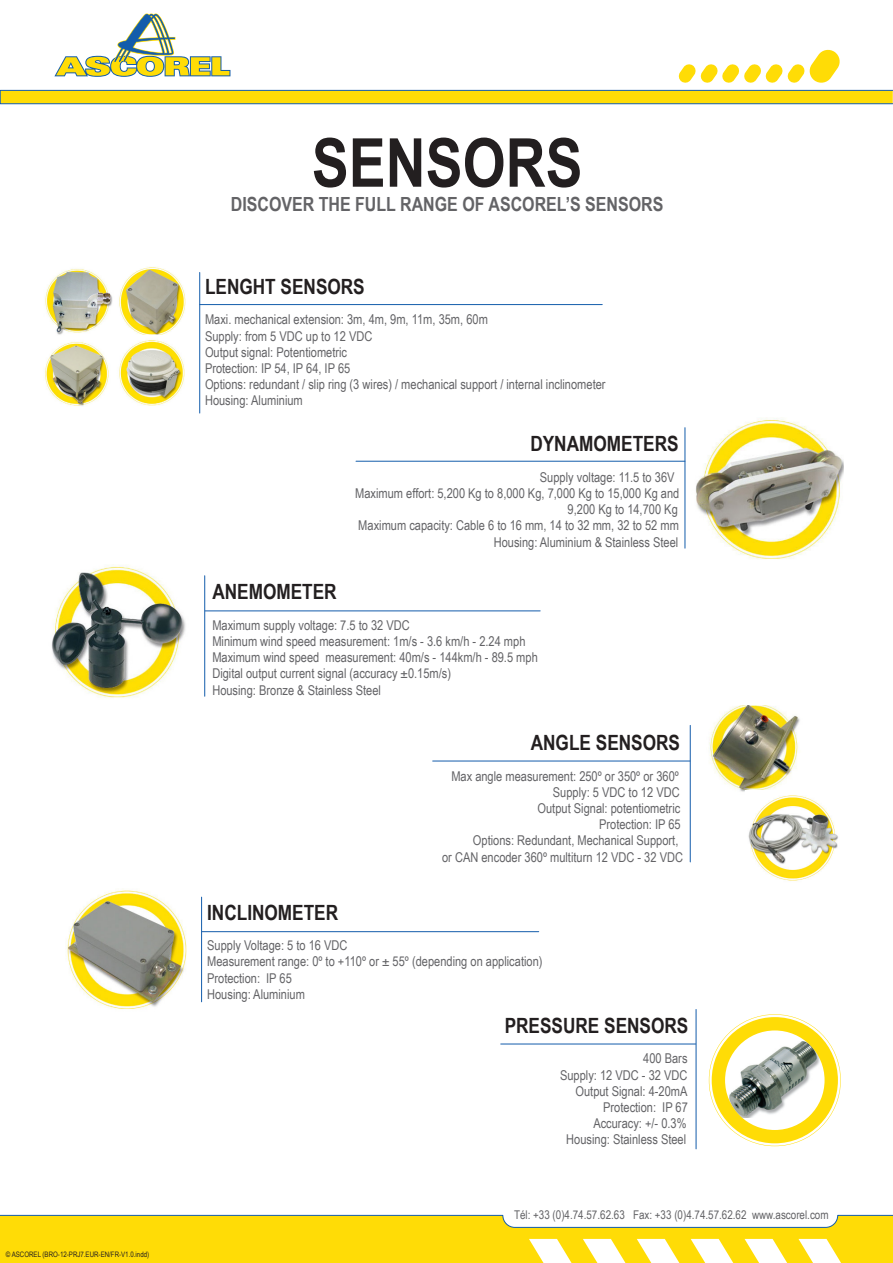
<style>
.page{position:relative;width:893px;height:1263px;background:#fff}
.page>*{position:absolute;margin:0;border:0;box-sizing:border-box;transform-origin:0 0}
.t1{font:700 67.5px "Arial Narrow";color:#231f20}
.t2{font:700 21px "Arial Narrow";color:#231f20}
.t3{font:700 19.5px "Arial Narrow";color:#636366}
.t4{font:13.5px/16.2px "Arial Narrow";color:#636366}
.t5{font:12px "Arial Narrow";color:#636366}
.t6{font:7.5px "Arial Narrow";color:#231f20}
</style>
<div class="page">
<svg style="left:54px;top:13px;width:176px;height:64px"></svg>
<svg style="left:678px;top:49px;width:162px;height:34px"></svg>
<svg style="left:0;top:1215px;width:893px;height:48px"></svg>
<div style="left:0;top:90px;width:893px;height:14px;background:#ffdc06"></div>
<div style="left:0;top:90px;width:893px;height:14px;border:1px solid #135cab"></div>
<hr style="left:199px;top:272px;width:1px;height:141px;background:#135cab">
<hr style="left:200px;top:304px;width:402px;height:1px;background:#135cab">
<hr style="left:685px;top:428px;width:1px;height:120px;background:#135cab">
<hr style="left:356px;top:461px;width:329px;height:1px;background:#135cab">
<img style="left:696px;top:418px;width:147px;height:141px">
<hr style="left:204px;top:576px;width:1px;height:120px;background:#135cab">
<hr style="left:205px;top:611px;width:335px;height:1px;background:#135cab">
<img style="left:51px;top:566px;width:135px;height:132px">
<hr style="left:690px;top:725px;width:1px;height:137px;background:#135cab">
<hr style="left:433px;top:761px;width:257px;height:1px;background:#135cab">
<img style="left:67px;top:890px;width:120px;height:119px">
<hr style="left:201px;top:897px;width:1px;height:105px;background:#135cab">
<hr style="left:202px;top:931px;width:337px;height:1px;background:#135cab">
<img style="left:119px;top:267px;width:67px;height:68px">
<img style="left:45px;top:269px;width:68px;height:66px">
<img style="left:45px;top:342px;width:64px;height:64px">
<img style="left:119px;top:340px;width:66px;height:66px">
<hr style="left:696px;top:1009px;width:1px;height:140px;background:#135cab">
<hr style="left:501px;top:1044px;width:195px;height:1px;background:#135cab">
<svg style="left:709px;top:1014px;width:132px;height:132px"></svg>
<img style="left:709px;top:706px;width:91px;height:86px">
<img style="left:745px;top:790px;width:93px;height:91px">
<p class="t6" style="left:6px;top:1249px;width:145px">© ASCOREL (BRO-12-PRJ7.EUR-EN/FR-V1.0.indd)</p>
<p class="t1" style="left:312px;top:112px;width:272px">SENSORS</p>
<p class="t3" style="left:231px;top:189px;width:434px">DISCOVER THE FULL RANGE OF ASCOREL’S SENSORS</p>
<p class="t2" style="left:205px;top:271px;width:161px">LENGHT SENSORS</p>
<p class="t4" style="left:205px;top:311px;width:284px">Maxi. mechanical extension: 3m, 4m, 9m, 11m, 35m, 60m</p>
<p class="t4" style="left:205px;top:327px;width:169px">Supply: from 5 VDC up to 12 VDC</p>
<p class="t4" style="left:205px;top:343px;width:144px">Output signal: Potentiometric</p>
<p class="t4" style="left:205px;top:360px;width:147px">Protection: IP 54, IP 64, IP 65</p>
<p class="t4" style="left:205px;top:376px;width:402px">Options: redundant / slip ring (3 wires) / mechanical support / internal inclinometer</p>
<p class="t4" style="left:205px;top:392px;width:99px">Housing: Aluminium</p>
<p class="t2" style="left:530px;top:428px;width:150px">DYNAMOMETERS</p>
<p class="t4" style="left:540px;top:468px;width:136px">Supply voltage: 11.5 to 36V</p>
<p class="t4" style="left:355px;top:485px;width:326px">Maximum effort: 5,200 Kg to 8,000 Kg, 7,000 Kg to 15,000 Kg and</p>
<p class="t4" style="left:568px;top:501px;width:112px">9,200 Kg to 14,700 Kg</p>
<p class="t4" style="left:358px;top:517px;width:322px">Maximum capacity: Cable 6 to 16 mm, 14 to 32 mm, 32 to 52 mm</p>
<p class="t4" style="left:494px;top:533px;width:186px">Housing: Aluminium &amp; Stainless Steel</p>
<p class="t2" style="left:212px;top:576px;width:126px">ANEMOMETER</p>
<p class="t4" style="left:212px;top:616px;width:199px">Maximum supply voltage: 7.5 to 32 VDC</p>
<p class="t4" style="left:212px;top:633px;width:315px">Minimum wind speed measurement: 1m/s - 3.6 km/h - 2.24 mph</p>
<p class="t4" style="left:212px;top:649px;width:327px">Maximum wind speed measurement: 40m/s - 144km/h - 89.5 mph<br>Digital output current signal (accuracy ±0.15m/s)</p>
<p class="t4" style="left:212px;top:681px;width:170px">Housing: Bronze &amp; Stainless Steel</p>
<p class="t2" style="left:531px;top:727px;width:151px">ANGLE SENSORS</p>
<p class="t4" style="left:451px;top:767px;width:229px">Max angle measurement: 250º or 350º or 360º</p>
<p class="t4" style="left:553px;top:783px;width:128px">Supply: 5 VDC to 12 VDC</p>
<p class="t4" style="left:538px;top:800px;width:144px">Output Signal: potentiometric</p>
<p class="t4" style="left:599px;top:816px;width:83px">Protection: IP 65</p>
<p class="t4" style="left:473px;top:832px;width:207px">Options: Redundant, Mechanical Support,</p>
<p class="t4" style="left:442px;top:848px;width:242px">or CAN encoder 360º multiturn 12 VDC - 32 VDC</p>
<p class="t2" style="left:207px;top:896px;width:133px">INCLINOMETER</p>
<p class="t4" style="left:207px;top:937px;width:142px">Supply Voltage: 5 to 16 VDC</p>
<p class="t4" style="left:207px;top:953px;width:337px">Measurement range: 0º to +110º or ± 55º (depending on application)</p>
<p class="t4" style="left:207px;top:969px;width:86px">Protection: IP 65</p>
<p class="t4" style="left:207px;top:985px;width:99px">Housing: Aluminium</p>
<p class="t2" style="left:505px;top:1009px;width:185px">PRESSURE SENSORS</p>
<p class="t4" style="left:643px;top:1050px;width:46px">400 Bars</p>
<p class="t4" style="left:560px;top:1066px;width:129px">Supply: 12 VDC - 32 VDC</p>
<p class="t4" style="left:575px;top:1082px;width:113px">Output Signal: 4-20mA</p>
<p class="t4" style="left:603px;top:1098px;width:86px">Protection: IP 67</p>
<p class="t4" style="left:593px;top:1115px;width:95px">Accuracy: +/- 0.3%</p>
<p class="t4" style="left:566px;top:1131px;width:121px">Housing: Stainless Steel</p>
<p class="t5" style="left:514px;top:1206px;width:316px">Tél: +33 (0)4.74.57.62.63 Fax: +33 (0)4.74.57.62.62 www.ascorel.com</p>
</div>
